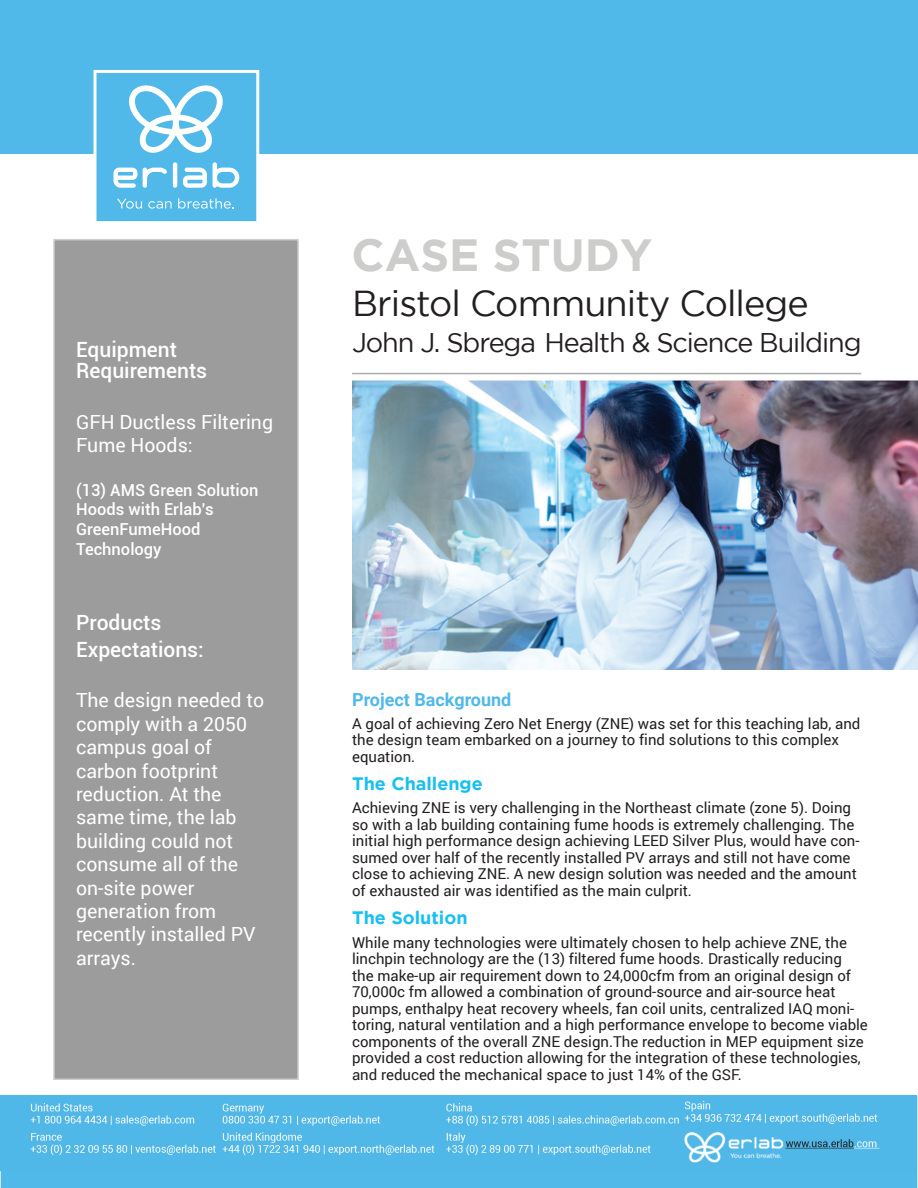
<style>
.page{position:relative;width:918px;height:1188px;background:#fff}
.page>*{position:absolute;margin:0;border:0;box-sizing:border-box;transform-origin:0 0}
.t1{font:700 45px "Gotham";color:#cdcdcc}
.t2{font:36px "Gotham";letter-spacing:-.025em;color:#231f20}
.t3{font:27px "Gotham";letter-spacing:-.04em;color:#231f20}
.t4{font:500 21px/21px "Roboto";color:#fff}
.t5{font:19.5px/23.4px "Roboto";color:#fff}
.t6{font:700 18px "Gotham";color:#18c0f2}
.t7{font:700 18px "Roboto";color:#51b9e9}
.t8{font:500 16.5px/19.8px "Roboto";color:#fff}
.t9{font:15px/16.5px "Roboto";color:#231f20}
</style>
<div class="page">
<div style="left:0;top:0;width:918px;height:154px;background:#51b9e9"></div>
<div style="left:53px;top:239px;width:246px;height:841px;background:#9c9c9c;border:2px solid #cdcdcc"></div>
<div style="left:93px;top:70px;width:166px;height:154px;background:#51b9e9;border:3px solid #fff"></div>
<svg style="left:117px;top:199px;width:25px;height:10px"></svg>
<svg style="left:148px;top:201px;width:24px;height:8px"></svg>
<svg style="left:178px;top:198px;width:56px;height:11px"></svg>
<hr style="left:173px;top:162px;width:4px;height:26px;background:#fff;border-radius:2px">
<svg style="left:213px;top:162px;width:26px;height:26px"></svg>
<svg style="left:143px;top:168px;width:24px;height:20px"></svg>
<svg style="left:183px;top:168px;width:24px;height:20px"></svg>
<svg style="left:113px;top:168px;width:24px;height:20px"></svg>
<svg style="left:129px;top:85px;width:94px;height:68px"></svg>
<hr style="left:352px;top:373px;width:509px;height:1px;background:#acadad">
<img style="left:352px;top:380px;width:566px;height:290px">
<div style="left:0;top:1096px;width:918px;height:92px;background:#51b9e9"></div>
<img style="left:0;top:1095px;width:917px;height:75px">
<h3 class="t4" style="left:76px;top:338px;width:132px">Equipment<br>Requirements</h3>
<h3 class="t5" style="left:76px;top:411px;width:198px">GFH Ductless Filtering<br>Fume Hoods:</h3>
<p class="t8" style="left:76px;top:479px;width:184px">(13) AMS Green Solution<br>Hoods with Erlab’s<br>GreenFumeHood<br>Technology</p>
<h3 class="t4" style="left:76px;top:608px;width:129px;line-height:27px">Products<br>Expectations:</h3>
<h3 class="t5" style="left:76px;top:689px;width:190px">The design needed to comply with a 2050 campus goal of carbon footprint reduction. At the same time, the lab building could not consume all of the on-site power generation from recently installed PV arrays.</h3>
<h1 class="t1" style="left:352px;top:229px;width:302px">CASE STUDY</h1>
<h2 class="t2" style="left:352px;top:283px;width:458px">Bristol Community College</h2>
<h3 class="t3" style="left:352px;top:327px;width:511px">John J. Sbrega Health &amp; Science Building</h3>
<p class="t7" style="left:352px;top:687px;width:161px">Project Background</p>
<p class="t9" style="left:352px;top:715px;width:510px">A goal of achieving Zero Net Energy (ZNE) was set for this teaching lab, and the design team embarked on a journey to find solutions to this complex equation.</p>
<p class="t6" style="left:352px;top:773px;width:132px">The Challenge</p>
<p class="t9" style="left:352px;top:800px;width:509px">Achieving ZNE is very challenging in the Northeast climate (zone 5). Doing so with a lab building containing fume hoods is extremely challenging. The initial high performance design achieving LEED Silver Plus, would have con&shy;sumed over half of the recently installed PV arrays and still not have come close to achieving ZNE. A new design solution was needed and the amount of exhausted air was identified as the main culprit.</p>
<p class="t6" style="left:352px;top:908px;width:117px">The Solution</p>
<p class="t9" style="left:352px;top:934px;width:517px">While many technologies were ultimately chosen to help achieve ZNE, the linchpin technology are the (13) filtered fume hoods. Drastically reducing<br>the make-up air requirement down to 24,000cfm from an original design of 70,000c fm allowed a combination of ground-source and air-source heat pumps, enthalpy heat recovery wheels, fan coil units, centralized IAQ moni&shy;toring, natural ventilation and a high performance envelope to become viable components of the overall ZNE design.The reduction in MEP equipment size provided a cost reduction allowing for the integration of these technologies, and reduced the mechanical space to just 14% of the GSF.</p>
</div>
